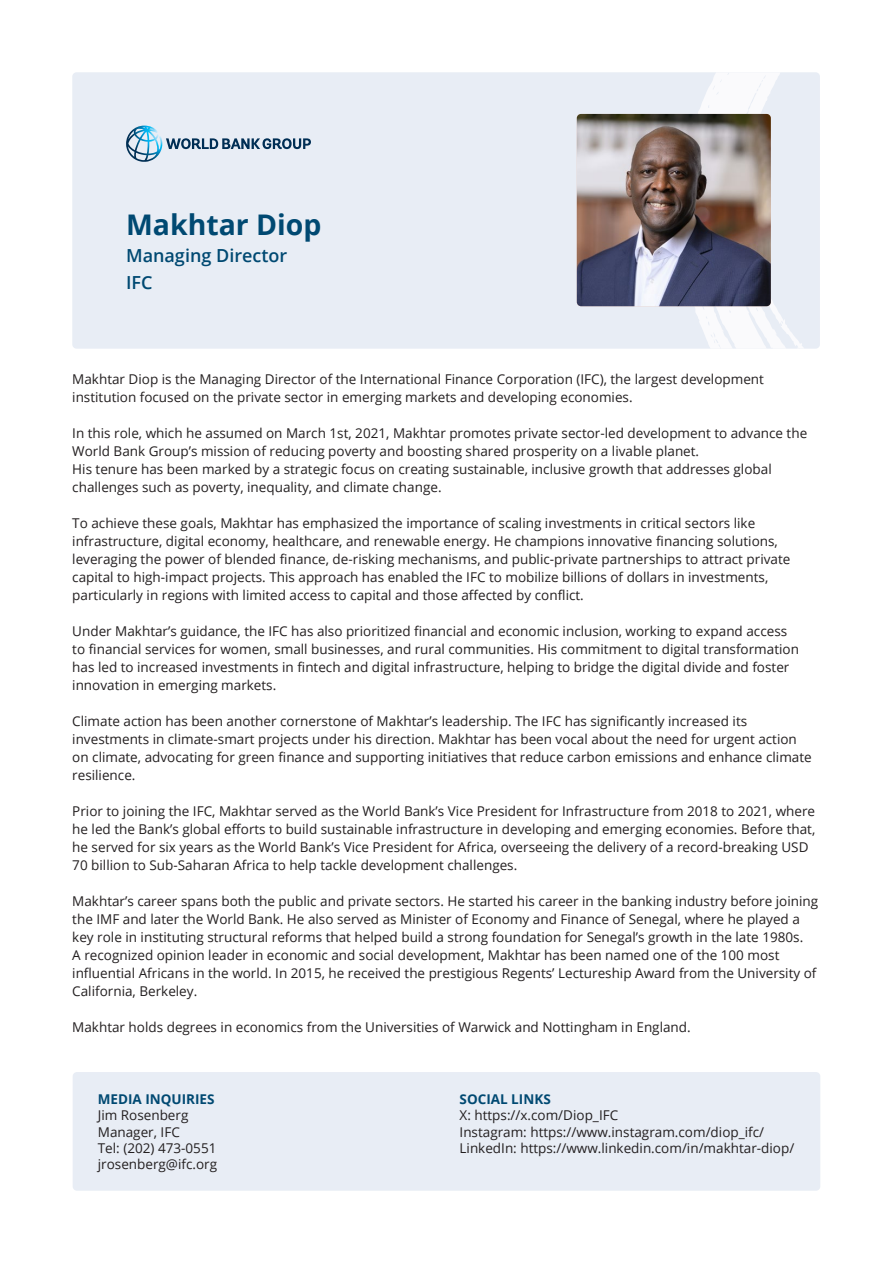
<style>
.page{position:relative;width:893px;height:1263px;background:#fff}
.page>*{position:absolute;margin:0;border:0;box-sizing:border-box;transform-origin:0 0}
.t1{font:700 28.5px "Open Sans";color:#004972}
.t2{font:600 18px "Open Sans";color:#004972}
.t3{font:13.5px/18px "Open Sans";color:#231f20}
.t4{font:700 13.5px "Open Sans";color:#004972}
</style>
<div class="page">
<div style="left:73px;top:1072px;width:747px;height:119px;background:#e8edf5;border-radius:4px"></div>
<div style="left:72px;top:72px;width:748px;height:277px;background:#e8edf5;border-radius:4px"></div>
<svg style="left:126px;top:126px;width:185px;height:36px"></svg>
<svg style="left:679px;top:72px;width:125px;height:277px"></svg>
<img style="left:577px;top:114px;width:194px;height:192px">
<p class="t1" style="left:126px;top:205px;width:197px">Makhtar Diop</p>
<p class="t2" style="left:126px;top:243px;width:163px">Managing Director</p>
<p class="t2" style="left:126px;top:270px;width:28px">IFC</p>
<p class="t3" style="left:72px;top:372px;width:693px">Makhtar Diop is the Managing Director of the International Finance Corporation (IFC), the largest development institution focused on the private sector in emerging markets and developing economies.</p>
<p class="t3" style="left:72px;top:426px;width:736px">In this role, which he assumed on March 1st, 2021, Makhtar promotes private sector-led development to advance the<br>World Bank Group’s mission of reducing poverty and boosting shared prosperity on a livable planet.</p>
<p class="t3" style="left:72px;top:462px;width:701px">His tenure has been marked by a strategic focus on creating sustainable, inclusive growth that addresses global challenges such as poverty, inequality, and climate change.</p>
<p class="t3" style="left:72px;top:516px;width:720px">To achieve these goals, Makhtar has emphasized the importance of scaling investments in critical sectors like infrastructure, digital economy, healthcare, and renewable energy. He champions innovative financing solutions, leveraging the power of blended finance, de-risking mechanisms, and public-private partnerships to attract private capital to high-impact projects. This approach has enabled the IFC to mobilize billions of dollars in investments, particularly in regions with limited access to capital and those affected by conflict.</p>
<p class="t3" style="left:72px;top:624px;width:728px">Under Makhtar’s guidance, the IFC has also prioritized financial and economic inclusion, working to expand access to financial services for women, small businesses, and rural communities. His commitment to digital transformation has led to increased investments in fintech and digital infrastructure, helping to bridge the digital divide and foster innovation in emerging markets.</p>
<p class="t3" style="left:72px;top:714px;width:741px">Climate action has been another cornerstone of Makhtar’s leadership. The IFC has significantly increased its investments in climate-smart projects under his direction. Makhtar has been vocal about the need for urgent action on climate, advocating for green finance and supporting initiatives that reduce carbon emissions and enhance climate resilience.</p>
<p class="t3" style="left:72px;top:804px;width:744px">Prior to joining the IFC, Makhtar served as the World Bank’s Vice President for Infrastructure from 2018 to 2021, where he led the Bank’s global efforts to build sustainable infrastructure in developing and emerging economies. Before that, he served for six years as the World Bank’s Vice President for Africa, overseeing the delivery of a record-breaking USD 70 billion to Sub-Saharan Africa to help tackle development challenges.</p>
<p class="t3" style="left:72px;top:894px;width:747px">Makhtar’s career spans both the public and private sectors. He started his career in the banking industry before joining the IMF and later the World Bank. He also served as Minister of Economy and Finance of Senegal, where he played a key role in instituting structural reforms that helped build a strong foundation for Senegal’s growth in the late 1980s.</p>
<p class="t3" style="left:72px;top:948px;width:746px">A recognized opinion leader in economic and social development, Makhtar has been named one of the 100 most influential Africans in the world. In 2015, he received the prestigious Regents’ Lectureship Award from the University of<br>California, Berkeley.</p>
<p class="t3" style="left:72px;top:1020px;width:620px">Makhtar holds degrees in economics from the Universities of Warwick and Nottingham in England.</p>
<p class="t4" style="left:98px;top:1090px;width:118px">MEDIA INQUIRIES</p>
<p class="t3" style="left:98px;top:1108px;width:92px">Jim Rosenberg</p>
<p class="t3" style="left:98px;top:1124px;width:84px">Manager, IFC</p>
<p class="t3" style="left:98px;top:1140px;width:120px">Tel: (202) 473-0551</p>
<p class="t3" style="left:98px;top:1157px;width:121px">jrosenberg@ifc.org</p>
<p class="t4" style="left:460px;top:1090px;width:93px">SOCIAL LINKS</p>
<p class="t3" style="left:460px;top:1108px;width:160px">X: https://x.com/Diop_IFC</p>
<p class="t3" style="left:460px;top:1124px;width:306px">Instagram: https://www.instagram.com/diop_ifc/</p>
<p class="t3" style="left:460px;top:1140px;width:336px">LinkedIn: https://www.linkedin.com/in/makhtar-diop/</p>
</div>
